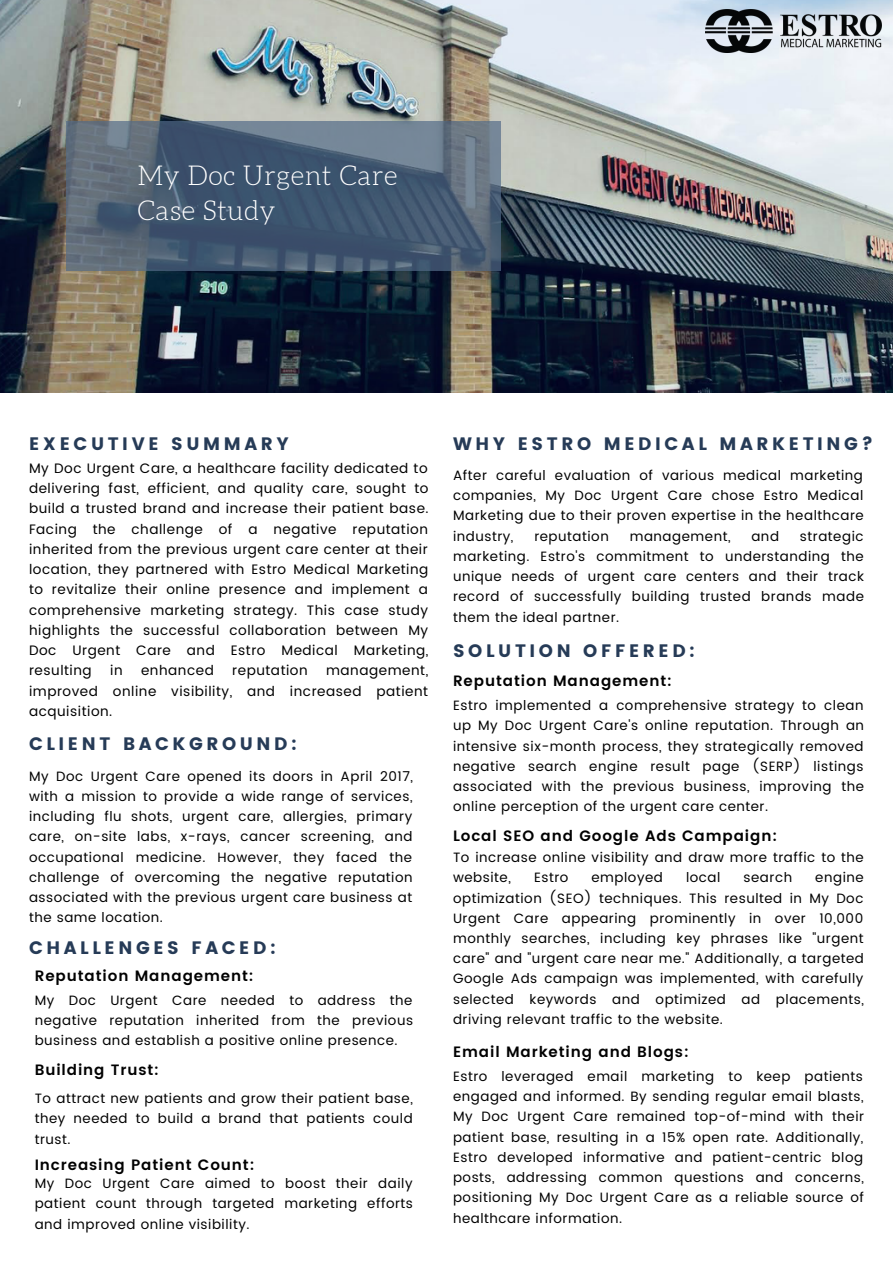
<style>
.page{position:relative;width:893px;height:1264px;background:#fff}
.page>*{position:absolute;margin:0;border:0;box-sizing:border-box;transform-origin:0 0}
.t1{font:300 27px "Aleo";letter-spacing:.02em;color:#fff}
.t2{font:18px "Poppins";letter-spacing:.2em;color:#263b57}
.t3{font:600 15px "Poppins";letter-spacing:.06em;color:#000}
.t4{font:13.65px/20.2px "Poppins";letter-spacing:.04em;color:#000;text-align:justify}
.t5{font:13.5px/20.2px "Poppins";letter-spacing:.04em;color:#000;text-align:justify}
</style>
<div class="page">
<img style="left:0;top:0;width:892px;height:392px">
<svg style="left:66px;top:121px;width:434px;height:149px"></svg>
<img style="left:705px;top:9px;width:175px;height:43px">
<p class="t1" style="left:138px;top:163px;width:261px">My Doc Urgent Care</p>
<p class="t1" style="left:138px;top:198px;width:139px">Case Study</p>
<p class="t2" style="left:29px;top:433px;width:261px">EXECUTIVE SUMMARY</p>
<p class="t4" style="left:29px;top:458px;width:401px">My Doc Urgent Care, a healthcare facility dedicated to delivering fast, efficient, and quality care, sought to build a trusted brand and increase their patient base.<br>Facing the challenge of a negative reputation inherited from the previous urgent care center at their location, they partnered with Estro Medical Marketing to revitalize their online presence and implement a comprehensive marketing strategy. This case study highlights the successful collaboration between My Doc Urgent Care and Estro Medical Marketing, resulting</p>
<p class="t4" style="left:110px;top:660px;width:14px">in</p>
<p class="t4" style="left:141px;top:660px;width:74px">enhanced</p>
<p class="t4" style="left:232px;top:660px;width:77px">reputation</p>
<p class="t4" style="left:29px;top:660px;width:400px;text-indent:297px">management, improved online visibility, and increased patient acquisition.</p>
<p class="t2" style="left:29px;top:733px;width:269px">CLIENT BACKGROUND:</p>
<p class="t5" style="left:29px;top:765px;width:385px">My Doc Urgent Care opened its doors in April 2017, with a mission to provide a wide range of services, including flu shots, urgent care, allergies, primary care, on-site labs, x-rays, cancer screening, and occupational medicine. However, they faced the challenge of overcoming the negative reputation associated with the previous urgent care business at the same location.</p>
<p class="t2" style="left:29px;top:937px;width:248px">CHALLENGES FACED:</p>
<p class="t3" style="left:35px;top:967px;width:220px">Reputation Management:</p>
<p class="t5" style="left:35px;top:989px;width:380px">My Doc Urgent Care needed to address the negative reputation inherited from the previous business and establish a positive online presence.</p>
<p class="t3" style="left:35px;top:1060px;width:126px">Building Trust:</p>
<p class="t5" style="left:35px;top:1088px;width:379px">To attract new patients and grow their patient base, they needed to build a brand that patients could trust.</p>
<p class="t3" style="left:35px;top:1155px;width:221px">Increasing Patient Count:</p>
<p class="t5" style="left:35px;top:1173px;width:380px">My Doc Urgent Care aimed to boost their daily patient count through targeted marketing efforts and improved online visibility.</p>
<p class="t2" style="left:453px;top:433px;width:421px">WHY ESTRO MEDICAL MARKETING?</p>
<p class="t5" style="left:453px;top:465px;width:412px">After careful evaluation of various medical marketing companies, My Doc Urgent Care chose Estro Medical Marketing due to their proven expertise in the healthcare industry,</p>
<p class="t5" style="left:453px;top:526px;width:412px;text-indent:347px">strategic marketing. Estro's commitment to understanding the unique needs of urgent care centers and their track record of successfully building trusted brands made them the ideal partner.</p>
<p class="t5" style="left:534px;top:526px;width:76px">reputation</p>
<p class="t5" style="left:629px;top:526px;width:102px">management,</p>
<p class="t5" style="left:751px;top:526px;width:29px">and</p>
<p class="t2" style="left:453px;top:640px;width:243px">SOLUTION OFFERED:</p>
<p class="t3" style="left:453px;top:672px;width:220px">Reputation Management:</p>
<p class="t5" style="left:453px;top:695px;width:412px">Estro implemented a comprehensive strategy to clean up My Doc Urgent Care's online reputation. Through an intensive six-month process, they strategically removed negative search engine result page (SERP) listings associated with the previous business, improving the online perception of the urgent care center.</p>
<p class="t3" style="left:453px;top:827px;width:325px">Local SEO and Google Ads Campaign:</p>
<p class="t5" style="left:453px;top:847px;width:412px">To increase online visibility and draw more traffic to the website,</p>
<p class="t5" style="left:453px;top:867px;width:412px;text-indent:362px">engine optimization (SEO) techniques. This resulted in My Doc Urgent Care appearing prominently in over 10,000 monthly searches, including key phrases like "urgent care" and "urgent care near me." Additionally, a targeted Google Ads campaign was implemented, with carefully selected keywords and optimized ad placements, driving relevant traffic to the website.</p>
<p class="t5" style="left:534px;top:867px;width:36px">Estro</p>
<p class="t5" style="left:591px;top:867px;width:73px">employed</p>
<p class="t5" style="left:686px;top:867px;width:36px">local</p>
<p class="t5" style="left:743px;top:867px;width:50px">search</p>
<p class="t3" style="left:453px;top:1042px;width:237px">Email Marketing and Blogs:</p>
<p class="t5" style="left:453px;top:1066px;width:412px">Estro leveraged email marketing to keep patients engaged and informed. By sending regular email blasts, My Doc Urgent Care remained top-of-mind with their patient base, resulting in a 15% open rate. Additionally, Estro developed informative and patient-centric blog posts, addressing common questions and concerns, positioning My Doc Urgent Care as a reliable source of healthcare information.</p>
</div>
